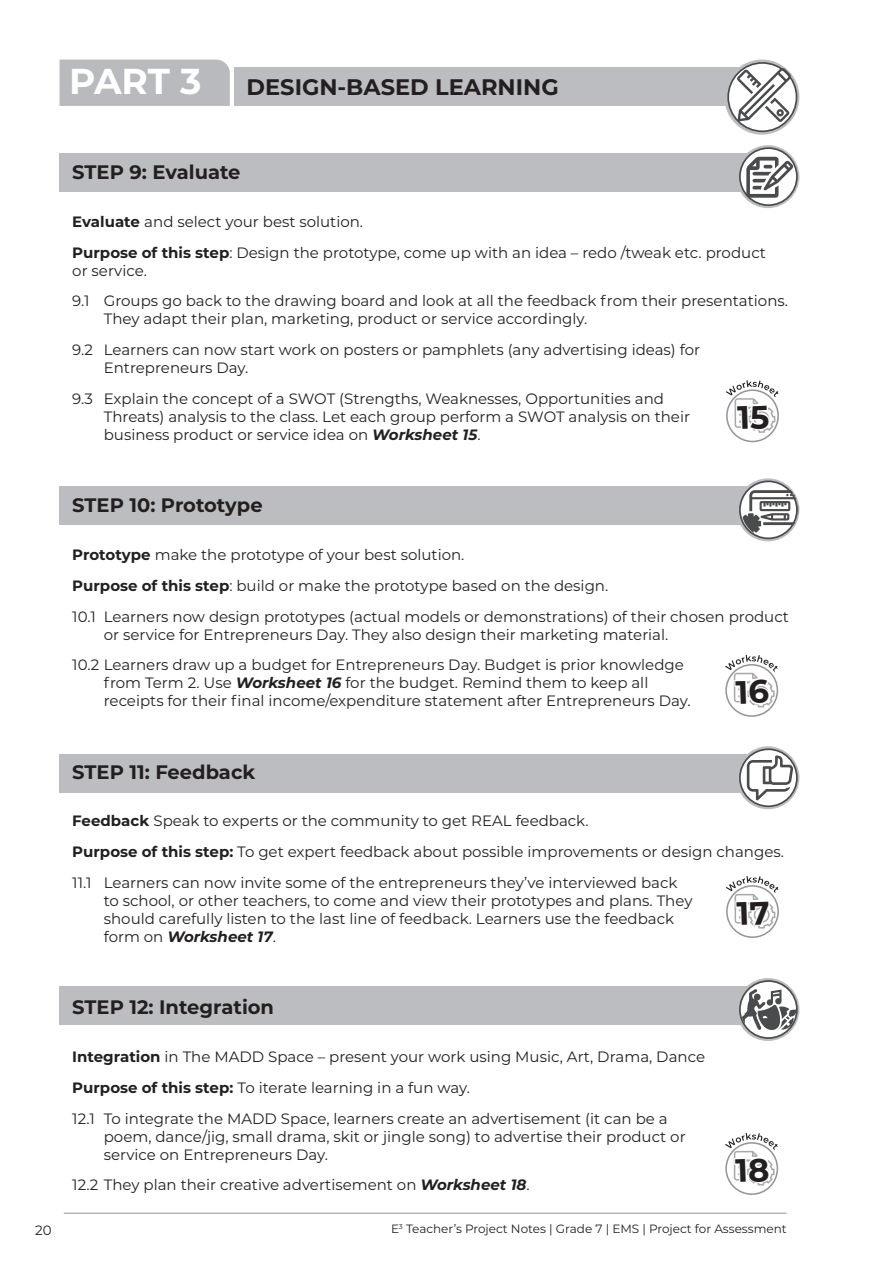
<style>
.page{position:relative;width:893px;height:1263px;background:#fff}
.page>*{position:absolute;margin:0;border:0;box-sizing:border-box;transform-origin:0 0}
.Heading_1{font:700 36px "Montserrat";color:#fff}
.Heading_1-2{font:700 22.5px "Montserrat";color:#231f20}
.Heading_2{font:700 19.5px "Montserrat";color:#231f20}
.body_numbers{font:15px/18px "Montserrat";color:#231f20}
.Body{font:15px/18px "Montserrat";color:#231f20}
.t1{font:13.5px "Montserrat";color:#231f20}
.t2{font:12px "Montserrat";color:#231f20}
.s1{font-weight:700}
.s2{font-weight:700;font-style:italic}
</style>
<div class="page">
<hr style="left:64px;top:1213px;width:723px;height:1px;background:#939598">
<div style="left:60px;top:153px;width:715px;height:39px;background:#bcbdc0"></div>
<svg style="left:736px;top:145px;width:63px;height:63px"></svg>
<svg style="left:740px;top:148px;width:57px;height:57px"></svg>
<div style="left:739px;top:147px;width:59px;height:59px;border:2px solid #4a4b4c;border-radius:50%"></div>
<svg style="left:746px;top:157px;width:47px;height:41px"></svg>
<div style="left:60px;top:487px;width:715px;height:38px;background:#bcbdc0"></div>
<svg style="left:736px;top:478px;width:63px;height:63px"></svg>
<svg style="left:740px;top:481px;width:57px;height:57px"></svg>
<div style="left:739px;top:480px;width:59px;height:59px;border:2px solid #4a4b4c;border-radius:50%"></div>
<svg style="left:741px;top:490px;width:57px;height:44px"></svg>
<div style="left:60px;top:754px;width:715px;height:39px;background:#bcbdc0"></div>
<svg style="left:736px;top:746px;width:63px;height:63px"></svg>
<svg style="left:740px;top:749px;width:57px;height:57px"></svg>
<div style="left:739px;top:748px;width:59px;height:59px;border:2px solid #4a4b4c;border-radius:50%"></div>
<svg style="left:747px;top:755px;width:46px;height:45px"></svg>
<div style="left:60px;top:986px;width:715px;height:38px;background:#bcbdc0"></div>
<svg style="left:736px;top:978px;width:63px;height:63px"></svg>
<svg style="left:740px;top:981px;width:57px;height:57px"></svg>
<div style="left:739px;top:980px;width:59px;height:59px;border:2px solid #4a4b4c;border-radius:50%"></div>
<svg style="left:741px;top:988px;width:55px;height:43px"></svg>
<div style="left:60px;top:60px;width:170px;height:46px;background:#b9babd"></div>
<div style="left:234px;top:68px;width:541px;height:38px;background:#bcbdc0"></div>
<svg style="left:724px;top:60px;width:75px;height:75px"></svg>
<svg style="left:728px;top:63px;width:68px;height:68px"></svg>
<div style="left:727px;top:62px;width:70px;height:70px;border:2px solid #4a4b4c;border-radius:50%"></div>
<svg style="left:737px;top:68px;width:54px;height:54px"></svg>
<div style="left:726px;top:389px;width:53px;height:53px;border:2px solid #939598;border-radius:50%"></div>
<svg style="left:726px;top:665px;width:51px;height:51px"></svg>
<svg style="left:727px;top:886px;width:51px;height:51px"></svg>
<div style="left:726px;top:885px;width:53px;height:53px;border:2px solid #939598;border-radius:50%"></div>
<svg style="left:726px;top:1143px;width:51px;height:51px"></svg>
<svg style="left:726px;top:380px;width:52px;height:53px"></svg>
<svg style="left:725px;top:655px;width:53px;height:52px"></svg>
<svg style="left:726px;top:876px;width:52px;height:52px"></svg>
<svg style="left:725px;top:1133px;width:53px;height:52px"></svg>
<p class="Heading_1" style="left:69px;top:56px;width:134px">PART 3</p>
<p class="Heading_1-2" style="left:247px;top:71px;width:314px">DESIGN-BASED LEARNING</p>
<p class="Heading_2" style="left:72px;top:158px;width:170px">STEP 9: Evaluate</p>
<p class="Body" style="left:72px;top:212px;width:292px"><span class="s1">Evaluate</span> and select your best solution.</p>
<p class="Body" style="left:72px;top:243px;width:695px"><span class="s1">Purpose of this step</span>: Design the prototype, come up with an idea – redo /tweak etc. product or service.</p>
<p class="body_numbers" style="left:104px;top:292px;width:686px;text-indent:-32px">9.1 Groups go back to the drawing board and look at all the feedback from their presentations.<br>They adapt their plan, marketing, product or service accordingly.</p>
<p class="body_numbers" style="left:104px;top:340px;width:598px;text-indent:-32px">9.2 Learners can now start work on posters or pamphlets (any advertising ideas) for<br>Entrepreneurs Day.</p>
<p class="body_numbers" style="left:104px;top:389px;width:588px;text-indent:-32px">9.3 Explain the concept of a SWOT (Strengths, Weaknesses, Opportunities and<br>Threats) analysis to the class. Let each group perform a SWOT analysis on their business product or service idea on <span class="s2">Worksheet 15</span>.</p>
<p class="Heading_2" style="left:72px;top:491px;width:192px">STEP 10: Prototype</p>
<p class="Body" style="left:72px;top:545px;width:394px"><span class="s1">Prototype</span> make the prototype of your best solution.</p>
<p class="Body" style="left:72px;top:576px;width:537px"><span class="s1">Purpose of this step</span>: build or make the prototype based on the design.</p>
<p class="body_numbers" style="left:104px;top:607px;width:687px;text-indent:-32px">10.1 Learners now design prototypes (actual models or demonstrations) of their chosen product or service for Entrepreneurs Day. They also design their marketing material.</p>
<p class="body_numbers" style="left:104px;top:655px;width:588px;text-indent:-32px">10.2 Learners draw up a budget for Entrepreneurs Day. Budget is prior knowledge from Term 2. Use <span class="s2">Worksheet 16</span> for the budget. Remind them to keep all receipts for their final income/expenditure statement after Entrepreneurs Day.</p>
<p class="Heading_2" style="left:72px;top:758px;width:185px">STEP 11: Feedback</p>
<p class="Body" style="left:72px;top:811px;width:518px"><span class="s1">Feedback</span> Speak to experts or the community to get REAL feedback.</p>
<p class="Body" style="left:72px;top:842px;width:713px"><span class="s1">Purpose of this step:</span> To get expert feedback about possible improvements or design changes.</p>
<p class="body_numbers" style="left:104px;top:873px;width:590px;text-indent:-32px">11.1 Learners can now invite some of the entrepreneurs they’ve interviewed back to school, or other teachers, to come and view their prototypes and plans. They should carefully listen to the last line of feedback. Learners use the feedback form on <span class="s2">Worksheet 17</span>.</p>
<p class="t1" style="left:35px;top:1220px;width:18px">20</p>
<p class="Heading_2" style="left:72px;top:993px;width:203px">STEP 12: Integration</p>
<p class="Body" style="left:72px;top:1047px;width:634px"><span class="s1">Integration</span> in The MADD Space – present your work using Music, Art, Drama, Dance</p>
<p class="Body" style="left:72px;top:1078px;width:399px"><span class="s1">Purpose of this step:</span> To iterate learning in a fun way.</p>
<p class="body_numbers" style="left:104px;top:1109px;width:583px;text-indent:-32px">12.1 To integrate the MADD Space, learners create an advertisement (it can be a poem, dance/jig, small drama, skit or jingle song) to advertise their product or service on Entrepreneurs Day.</p>
<p class="body_numbers" style="left:72px;top:1175px;width:459px">12.2 They plan their creative advertisement on <span class="s2">Worksheet 18</span>.</p>
<p class="t2" style="left:391px;top:1220px;width:397px">E<sup>3</sup> Teacher’s Project Notes | Grade 7 | EMS | Project for Assessment</p>
</div>
